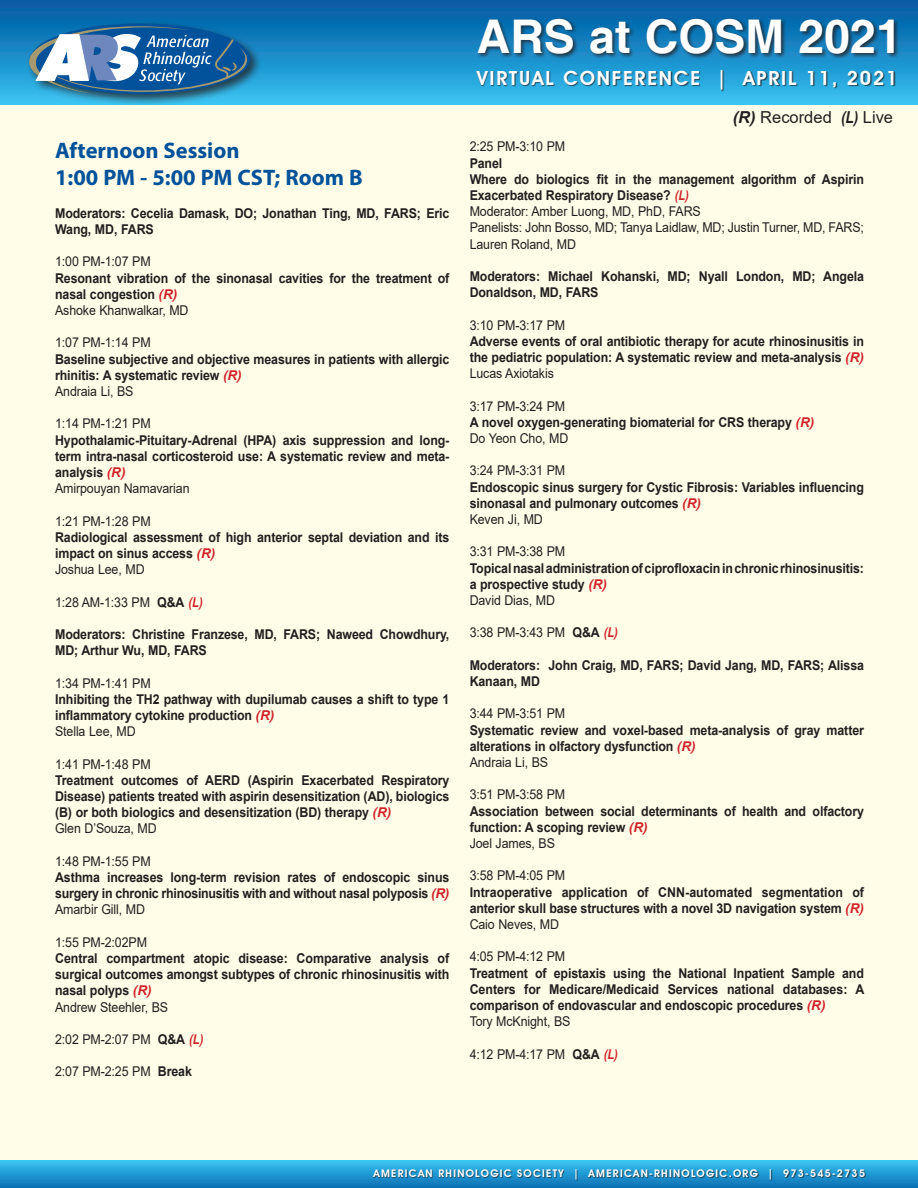
<style>
.page{position:relative;width:918px;height:1188px;background:#fff}
.page>*{position:absolute;margin:0;border:0;box-sizing:border-box;transform-origin:0 0}
.t1{font:700 46.5px "Helvetica";color:#fff}
.t2{font:700 22.5px "Myriad Pro";color:#01529b}
.t3{font:600 19.5px "Avant Garde IT Cby BT";letter-spacing:.09em;color:#fff}
.t4{font:16.5px "Arial";color:#231f20}
.t5{font:700 13.5px/16.2px "Arial";letter-spacing:-.01em;color:#231f20;scale:.92 1}
.t6{font:13.5px/16.2px "Arial";letter-spacing:-.01em;color:#231f20;scale:.92 1}
.t7{font:600 10.5px "Avant Garde IT Cby BT";letter-spacing:.12em;color:#fff}
.s1{font-style:italic;color:#d1232a}
.s2{font-weight:700}
.s3{font-family:"Arial Narrow";font-weight:700;font-style:italic;color:#d1232a}
.s4{font-weight:700;font-style:italic}
.s5{font-family:"Arial Narrow";font-weight:700;font-style:italic}
.s6{font-family:"Arial Narrow";font-style:italic;color:#d1232a}
</style>
<div class="page">
<div style="left:0;top:60px;width:918px;height:1128px;background:#fffde8"></div>
<div style="left:0;top:1160px;width:918px;height:28px;background:linear-gradient(to bottom,#3bc6f4,#0b72b5)"></div>
<svg style="left:0;top:0;width:918px;height:105px;background:#1a88c5"></svg>
<div style="left:373px;top:1170px;width:493px;height:12px;background:#231f20;opacity:.75"></div>
<div style="left:26px;top:21px;width:236px;height:86px;background:#231f20;opacity:.75"></div>
<svg style="left:29px;top:23px;width:221px;height:71px;background:#4b85b2"></svg>
<div style="left:477px;top:17px;width:423px;height:42px;background:#231f20;opacity:.75"></div>
<div style="left:476px;top:70px;width:419px;height:21px;background:#231f20;opacity:.75"></div>
<h1 class="t1" style="left:477px;top:8px;width:427px">ARS at COSM 2021</h1>
<h3 class="t3" style="left:477px;top:66px;width:422px">VIRTUAL CONFERENCE | APRIL 11, 2021</h3>
<p class="t2" style="left:55px;top:136px;width:186px">Afternoon Session</p>
<p class="t2" style="left:55px;top:163px;width:309px">1:00 PM - 5:00 PM CST; Room B</p>
<p class="t5" style="left:55px;top:205px;width:430px">Moderators: Cecelia Damask, DO; Jonathan Ting, MD, FARS; Eric<br>Wang, MD, FARS</p>
<p class="t6" style="left:55px;top:253px;width:105px">1:00 PM-1:07 PM</p>
<p class="t5" style="left:55px;top:270px;width:430px">Resonant vibration of the sinonasal cavities for the treatment of nasal congestion <span class="s1">(R)</span></p>
<p class="t6" style="left:55px;top:302px;width:147px">Ashoke Khanwalkar, MD</p>
<p class="t6" style="left:55px;top:334px;width:105px">1:07 PM-1:14 PM</p>
<p class="t5" style="left:55px;top:351px;width:430px">Baseline subjective and objective measures in patients with allergic rhinitis: A systematic review <span class="s1">(R)</span></p>
<p class="t6" style="left:55px;top:383px;width:87px">Andraia Li, BS</p>
<p class="t6" style="left:55px;top:415px;width:105px">1:14 PM-1:21 PM</p>
<p class="t5" style="left:55px;top:432px;width:430px;text-align:justify">Hypothalamic-Pituitary-Adrenal (HPA) axis suppression and long&shy;term intra-nasal corticosteroid use: A systematic review and meta&shy;analysis <span class="s1">(R)</span></p>
<p class="t6" style="left:55px;top:480px;width:148px">Amirpouyan Namavarian</p>
<p class="t6" style="left:55px;top:513px;width:105px">1:21 PM-1:28 PM</p>
<p class="t5" style="left:55px;top:529px;width:430px">Radiological assessment of high anterior septal deviation and its impact on sinus access <span class="s1">(R)</span></p>
<p class="t6" style="left:55px;top:561px;width:99px">Joshua Lee, MD</p>
<p class="t6" style="left:55px;top:594px;width:162px">1:28 AM-1:33 PM <span class="s2">Q&amp;A</span> <span class="s3">(L)</span></p>
<p class="t5" style="left:55px;top:626px;width:430px">Moderators: Christine Franzese, MD, FARS; Naweed Chowdhury,<br>MD; Arthur Wu, MD, FARS</p>
<p class="t6" style="left:55px;top:675px;width:105px">1:34 PM-1:41 PM</p>
<p class="t5" style="left:55px;top:691px;width:430px">Inhibiting the TH2 pathway with dupilumab causes a shift to type 1 inflammatory cytokine production <span class="s1">(R)</span></p>
<p class="t6" style="left:55px;top:723px;width:89px">Stella Lee, MD</p>
<p class="t6" style="left:55px;top:756px;width:105px">1:41 PM-1:48 PM</p>
<p class="t5" style="left:55px;top:772px;width:430px;text-align:justify">Treatment outcomes of AERD (Aspirin Exacerbated Respiratory Disease) patients treated with aspirin desensitization (AD), biologics (B) or both biologics and desensitization (BD) therapy <span class="s1">(R)</span></p>
<p class="t6" style="left:55px;top:820px;width:112px">Glen D’Souza, MD</p>
<p class="t6" style="left:55px;top:853px;width:105px">1:48 PM-1:55 PM</p>
<p class="t5" style="left:55px;top:869px;width:430px">Asthma increases long-term revision rates of endoscopic sinus surgery in chronic rhinosinusitis with and without nasal polyposis <span class="s1">(R)</span></p>
<p class="t6" style="left:55px;top:901px;width:99px">Amarbir Gill, MD</p>
<p class="t6" style="left:55px;top:934px;width:101px">1:55 PM-2:02PM</p>
<p class="t5" style="left:55px;top:950px;width:430px;text-align:justify">Central compartment atopic disease: Comparative analysis of surgical outcomes amongst subtypes of chronic rhinosinusitis with nasal polyps <span class="s1">(R)</span></p>
<p class="t6" style="left:55px;top:999px;width:124px">Andrew Steehler, BS</p>
<p class="t6" style="left:55px;top:1031px;width:163px">2:02 PM-2:07 PM <span class="s2">Q&amp;A</span> <span class="s3">(L)</span></p>
<p class="t6" style="left:55px;top:1063px;width:150px">2:07 PM-2:25 PM <span class="s2">Break</span></p>
<p class="t4" style="left:733px;top:106px;width:162px"><span class="s4">(R)</span> Recorded <span class="s5">(L)</span> Live</p>
<p class="t6" style="left:470px;top:138px;width:105px">2:25 PM-3:10 PM</p>
<p class="t5" style="left:470px;top:155px;width:37px">Panel</p>
<p class="t5" style="left:470px;top:171px;width:430px">Where do biologics fit in the management algorithm of Aspirin<br>Exacerbated Respiratory Disease? <span class="s6">(L)</span></p>
<p class="t6" style="left:470px;top:203px;width:253px">Moderator: Amber Luong, MD, PhD, FARS</p>
<p class="t6" style="left:470px;top:219px;width:430px">Panelists: John Bosso, MD; Tanya Laidlaw, MD; Justin Turner, MD, FARS;<br>Lauren Roland, MD</p>
<p class="t5" style="left:470px;top:268px;width:430px">Moderators: Michael Kohanski, MD; Nyall London, MD; Angela<br>Donaldson, MD, FARS</p>
<p class="t6" style="left:470px;top:317px;width:105px">3:10 PM-3:17 PM</p>
<p class="t5" style="left:470px;top:333px;width:430px">Adverse events of oral antibiotic therapy for acute rhinosinusitis in the pediatric population: A systematic review and meta-analysis <span class="s1">(R)</span></p>
<p class="t6" style="left:470px;top:365px;width:93px">Lucas Axiotakis</p>
<p class="t6" style="left:470px;top:398px;width:105px">3:17 PM-3:24 PM</p>
<p class="t5" style="left:470px;top:414px;width:376px">A novel oxygen-generating biomaterial for CRS therapy <span class="s1">(R)</span></p>
<p class="t6" style="left:470px;top:430px;width:109px">Do Yeon Cho, MD</p>
<p class="t6" style="left:470px;top:462px;width:105px">3:24 PM-3:31 PM</p>
<p class="t5" style="left:470px;top:479px;width:430px">Endoscopic sinus surgery for Cystic Fibrosis: Variables influencing sinonasal and pulmonary outcomes <span class="s1">(R)</span></p>
<p class="t6" style="left:470px;top:511px;width:81px">Keven Ji, MD</p>
<p class="t6" style="left:470px;top:543px;width:105px">3:31 PM-3:38 PM</p>
<p class="t5" style="left:470px;top:560px;width:430px">Topical nasal administration of ciprofloxacin in chronic rhinosinusitis: a prospective study <span class="s1">(R)</span></p>
<p class="t6" style="left:470px;top:592px;width:94px">David Dias, MD</p>
<p class="t6" style="left:470px;top:624px;width:163px">3:38 PM-3:43 PM <span class="s2">Q&amp;A</span> <span class="s3">(L)</span></p>
<p class="t5" style="left:470px;top:657px;width:430px">Moderators: John Craig, MD, FARS; David Jang, MD, FARS; Alissa<br>Kanaan, MD</p>
<p class="t6" style="left:470px;top:705px;width:105px">3:44 PM-3:51 PM</p>
<p class="t5" style="left:470px;top:722px;width:430px">Systematic review and voxel-based meta-analysis of gray matter alterations in olfactory dysfunction <span class="s1">(R)</span></p>
<p class="t6" style="left:470px;top:754px;width:87px">Andraia Li, BS</p>
<p class="t6" style="left:470px;top:786px;width:105px">3:51 PM-3:58 PM</p>
<p class="t5" style="left:470px;top:803px;width:430px">Association between social determinants of health and olfactory function: A scoping review <span class="s1">(R)</span></p>
<p class="t6" style="left:470px;top:835px;width:94px">Joel James, BS</p>
<p class="t6" style="left:470px;top:867px;width:105px">3:58 PM-4:05 PM</p>
<p class="t5" style="left:470px;top:884px;width:430px">Intraoperative application of CNN-automated segmentation of anterior skull base structures with a novel 3D navigation system <span class="s1">(R)</span></p>
<p class="t6" style="left:470px;top:916px;width:99px">Caio Neves, MD</p>
<p class="t6" style="left:470px;top:948px;width:105px">4:05 PM-4:12 PM</p>
<p class="t5" style="left:470px;top:965px;width:431px;text-align:justify">Treatment of epistaxis using the National Inpatient Sample and Centers for Medicare/Medicaid Services national databases: A comparison of endovascular and endoscopic procedures <span class="s1">(R)</span></p>
<p class="t6" style="left:470px;top:1013px;width:111px">Tory McKnight, BS</p>
<p class="t6" style="left:470px;top:1046px;width:163px">4:12 PM-4:17 PM <span class="s2">Q&amp;A</span> <span class="s3">(L)</span></p>
<p class="t7" style="left:373px;top:1167px;width:493px">AMERICAN RHINOLOGIC SOCIETY | AMERICAN-RHINOLOGIC.ORG | 973-545-2735</p>
</div>
